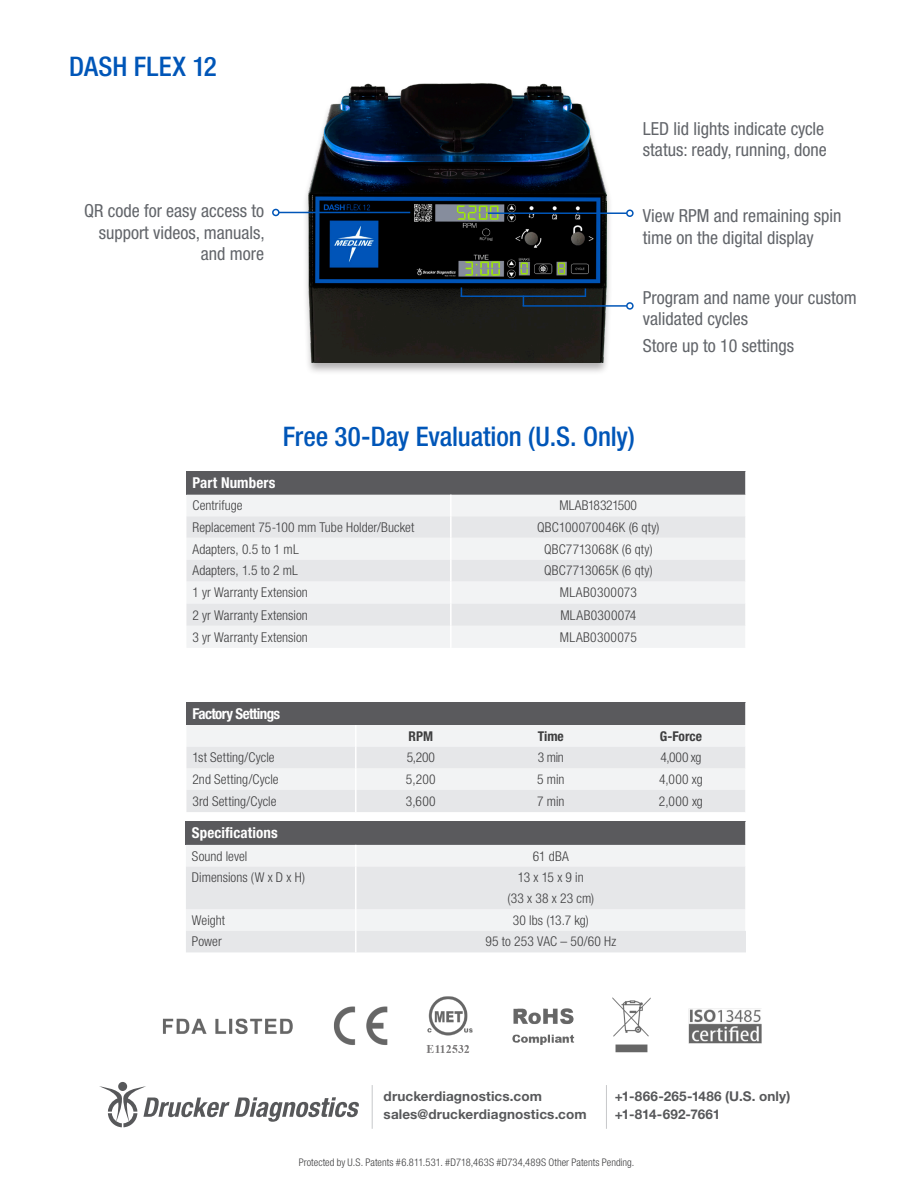
<style>
.page{position:relative;width:918px;height:1188px;background:#fff}
.page>*{position:absolute;margin:0;border:0;box-sizing:border-box;transform-origin:0 0}
.t1{font:500 condensed 27px "Helvetica Neue LT Std";letter-spacing:-.005em;color:#0056b8}
.t2{font:condensed 18px/21.6px "Helvetica Neue LT Std";color:#62656a}
.specifications{font:700 condensed 15px "Helvetica Neue LT Std";letter-spacing:.005em;color:#fff}
.specifications-2{font:700 condensed 15px "Helvetica Neue LT Std";letter-spacing:-.04em;color:#fff}
.specifications-3{font:300 condensed 13.5px "Helvetica Neue LT Std";letter-spacing:.005em;color:#3e3e3f}
.t3{font:700 13.5px "Helvetica Neue LT Std";letter-spacing:.01em;color:#57585a}
.specifications-4{font:300 condensed 13.5px "Helvetica Neue LT Std";letter-spacing:.025em;color:#3e3e3f}
.t4{font:700 13.5px "Helvetica Neue LT Std";letter-spacing:-.01em;color:#57585a}
.t5{font:700 condensed 13.5px "Helvetica Neue LT Std";color:#3e3e3f}
.t6{font:300 condensed 10.5px "Helvetica Neue LT Std";color:#3e3e3f}
</style>
<div class="page">
<div style="left:118px;top:1082px;width:9px;height:9px;background:#57585a;border-radius:50%"></div>
<svg style="left:99px;top:1086px;width:260px;height:41px"></svg>
<hr style="left:372px;top:1085px;width:1px;height:44px;background:#c7c8ca">
<hr style="left:606px;top:1085px;width:1px;height:44px;background:#c7c8ca">
<img style="left:163px;top:996px;width:599px;height:57px">
<div style="left:302px;top:82px;width:311px;height:293px;background:#231f20;opacity:.35"></div>
<img style="left:309px;top:83px;width:297px;height:279px">
<hr style="left:523px;top:305px;width:104px;height:2px;background:#0056b8">
<div style="left:626px;top:302px;width:8px;height:8px;border:2px solid #0056b8;border-radius:50%"></div>
<hr style="left:461px;top:296px;width:124px;height:1px;background:#0056b8">
<hr style="left:279px;top:212px;width:131px;height:1px;background:#0056b8">
<div style="left:272px;top:209px;width:8px;height:7px;border:2px solid #0056b8;border-radius:50%"></div>
<div style="left:186px;top:702px;width:560px;height:23px;background:#5a5a5d"></div>
<svg style="left:186px;top:725px;width:559px;height:87px"></svg>
<hr style="left:355px;top:725px;width:2px;height:22px;background:#fff">
<hr style="left:745px;top:702px;width:2px;height:23px;background:#fff">
<hr style="left:355px;top:747px;width:2px;height:21px;background:#fff">
<hr style="left:355px;top:768px;width:2px;height:22px;background:#fff">
<hr style="left:355px;top:790px;width:2px;height:22px;background:#fff">
<div style="left:186px;top:471px;width:560px;height:24px;background:#5a5a5d"></div>
<div style="left:187px;top:495px;width:558px;height:153px;background:#f2f3f4"></div>
<svg style="left:186px;top:516px;width:559px;height:110px;fill:#e6e7e9"></svg>
<hr style="left:450px;top:516px;width:2px;height:22px;background:#fff">
<hr style="left:450px;top:538px;width:2px;height:22px;background:#fff">
<hr style="left:450px;top:560px;width:2px;height:21px;background:#fff">
<hr style="left:450px;top:581px;width:2px;height:23px;background:#fff">
<hr style="left:450px;top:604px;width:2px;height:22px;background:#fff">
<hr style="left:450px;top:626px;width:2px;height:22px;background:#fff">
<hr style="left:450px;top:495px;width:2px;height:21px;background:#fff">
<hr style="left:745px;top:471px;width:2px;height:24px;background:#fff">
<div style="left:186px;top:821px;width:560px;height:24px;background:#5a5a5d"></div>
<div style="left:186px;top:845px;width:559px;height:22px;background:#f2f3f4"></div>
<svg style="left:186px;top:867px;width:560px;height:85px;fill:#e6e7e9"></svg>
<hr style="left:355px;top:867px;width:2px;height:42px;background:#fff">
<hr style="left:745px;top:867px;width:2px;height:42px;background:#fff">
<hr style="left:355px;top:909px;width:2px;height:22px;background:#fff">
<hr style="left:745px;top:909px;width:2px;height:22px;background:#fff">
<hr style="left:355px;top:845px;width:2px;height:22px;background:#fff">
<hr style="left:745px;top:821px;width:2px;height:24px;background:#fff">
<hr style="left:355px;top:931px;width:2px;height:21px;background:#fff">
<hr style="left:488px;top:212px;width:139px;height:2px;background:#0056b8">
<div style="left:626px;top:209px;width:8px;height:8px;border:2px solid #0056b8;border-radius:50%"></div>
<p class="t1" style="left:69px;top:50px;width:149px">DASH FLEX 12</p>
<p class="t2" style="left:84px;top:200px;width:182px;text-align:right">QR code for easy access to support videos, manuals, and more</p>
<p class="t2" style="left:643px;top:117px;width:185px">LED lid lights indicate cycle status: ready, running, done</p>
<p class="t2" style="left:643px;top:205px;width:200px">View RPM and remaining spin time on the digital display</p>
<p class="t2" style="left:643px;top:286px;width:215px">Program and name your custom validated cycles</p>
<p class="t2" style="left:643px;top:335px;width:153px">Store up to 10 settings</p>
<p class="t1" style="left:283px;top:420px;width:354px">Free 30-Day Evaluation (U.S. Only)</p>
<p class="specifications" style="left:192px;top:474px;width:84px">Part Numbers</p>
<p class="specifications-3" style="left:192px;top:498px;width:52px">Centrifuge</p>
<p class="specifications-3" style="left:560px;top:498px;width:79px">MLAB18321500</p>
<p class="specifications-3" style="left:192px;top:519px;width:223px">Replacement 75-100 mm Tube Holder/Bucket</p>
<p class="specifications-3" style="left:537px;top:519px;width:124px">QBC100070046K (6 qty)</p>
<p class="specifications-3" style="left:192px;top:541px;width:108px">Adapters, 0.5 to 1 mL</p>
<p class="specifications-3" style="left:544px;top:541px;width:110px">QBC7713068K (6 qty)</p>
<p class="specifications-3" style="left:192px;top:563px;width:107px">Adapters, 1.5 to 2 mL</p>
<p class="specifications-3" style="left:544px;top:563px;width:110px">QBC7713065K (6 qty)</p>
<p class="specifications-3" style="left:192px;top:585px;width:117px">1 yr Warranty Extension</p>
<p class="specifications-4" style="left:560px;top:585px;width:79px">MLAB0300073</p>
<p class="specifications-3" style="left:192px;top:607px;width:117px">2 yr Warranty Extension</p>
<p class="specifications-4" style="left:560px;top:607px;width:78px">MLAB0300074</p>
<p class="specifications-3" style="left:192px;top:629px;width:117px">3 yr Warranty Extension</p>
<p class="specifications-4" style="left:560px;top:629px;width:78px">MLAB0300075</p>
<p class="specifications-2" style="left:192px;top:705px;width:89px">Factory Settings</p>
<p class="t5" style="left:409px;top:728px;width:26px">RPM</p>
<p class="t5" style="left:538px;top:728px;width:27px">Time</p>
<p class="t5" style="left:660px;top:728px;width:44px">G-Force</p>
<p class="specifications-3" style="left:192px;top:750px;width:84px">1st Setting/Cycle</p>
<p class="specifications-3" style="left:407px;top:750px;width:30px">5,200</p>
<p class="specifications-3" style="left:538px;top:750px;width:27px">3 min</p>
<p class="specifications-3" style="left:660px;top:750px;width:42px">4,000 xg</p>
<p class="specifications-3" style="left:192px;top:771px;width:88px">2nd Setting/Cycle</p>
<p class="specifications-3" style="left:406px;top:771px;width:31px">5,200</p>
<p class="specifications-3" style="left:537px;top:771px;width:29px">5 min</p>
<p class="specifications-3" style="left:659px;top:771px;width:45px">4,000 xg</p>
<p class="specifications-3" style="left:192px;top:793px;width:86px">3rd Setting/Cycle</p>
<p class="specifications-3" style="left:406px;top:793px;width:31px">3,600</p>
<p class="specifications-3" style="left:537px;top:793px;width:29px">7 min</p>
<p class="specifications-3" style="left:659px;top:793px;width:45px">2,000 xg</p>
<p class="specifications" style="left:192px;top:824px;width:87px">Specifications</p>
<p class="specifications-3" style="left:192px;top:848px;width:57px">Sound level</p>
<p class="specifications-3" style="left:533px;top:848px;width:38px">61 dBA</p>
<p class="specifications-3" style="left:192px;top:870px;width:115px">Dimensions (W x D x H)</p>
<p class="specifications-3" style="left:518px;top:870px;width:67px">13 x 15 x 9 in</p>
<p class="specifications-3" style="left:508px;top:891px;width:88px">(33 x 38 x 23 cm)</p>
<p class="specifications-3" style="left:192px;top:912px;width:35px">Weight</p>
<p class="specifications-3" style="left:513px;top:912px;width:78px">30 lbs (13.7 kg)</p>
<p class="specifications-3" style="left:192px;top:934px;width:31px">Power</p>
<p class="specifications-3" style="left:485px;top:934px;width:132px">95 to 253 VAC – 50/60 Hz</p>
<p class="t3" style="left:615px;top:1087px;width:177px">+1-866-265-1486 (U.S. only)</p>
<p class="t4" style="left:615px;top:1106px;width:107px">+1-814-692-7661</p>
<p class="t6" style="left:299px;top:1156px;width:337px">Protected by U.S. Patents #6.811.531. #D718,463S #D734,489S Other Patents Pending.</p>
<p class="t3" style="left:384px;top:1087px;width:160px">druckerdiagnostics.com</p>
<p class="t3" style="left:384px;top:1106px;width:205px">sales@druckerdiagnostics.com</p>
</div>
